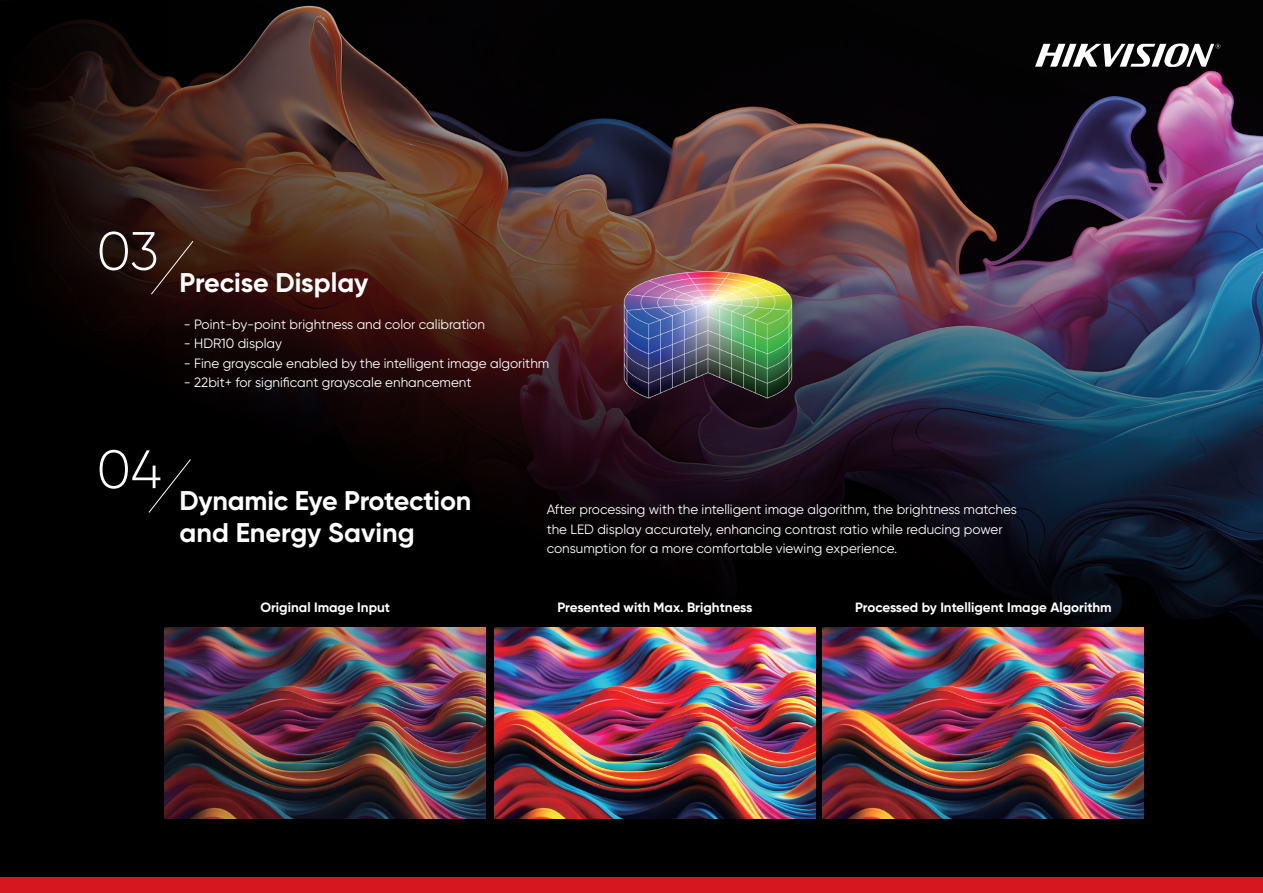
<style>
.page{position:relative;width:1263px;height:893px;background:#000}
.page>*{position:absolute;margin:0;border:0;box-sizing:border-box;transform-origin:0 0}
.t1{font:300 54px "Gilroy";color:#fff}
.t2{font:700 27px/32.4px "Gilroy";letter-spacing:-.005em;color:#fff}
.t3{font:13.5px/19.5px "Gilroy";color:#fff}
.t4{font:700 13.5px "Gilroy";color:#fff}
</style>
<div class="page">
<img style="left:164px;top:5px;width:1099px;height:701px">
<svg style="left:20px;top:5px;width:146px;height:624px"></svg>
<svg style="left:150px;top:240px;width:44px;height:55px;background:#351a11"></svg>
<svg style="left:148px;top:458px;width:44px;height:56px"></svg>
<img style="left:165px;top:627px;width:321px;height:192px">
<img style="left:494px;top:627px;width:321px;height:192px">
<img style="left:823px;top:627px;width:321px;height:192px">
<img style="left:562px;top:242px;width:293px;height:191px">
<svg style="left:1035px;top:43px;width:185px;height:24px"></svg>
<div style="left:0;top:877px;width:1263px;height:16px;background:#d7171f"></div>
<h1 class="t1" style="left:97px;top:218px;width:64px">03</h1>
<h2 class="t2" style="left:180px;top:266px;width:190px">Precise Display</h2>
<p class="t3" style="left:184px;top:314px;width:303px">- Point-by-point brightness and color calibration</p>
<p class="t3" style="left:184px;top:334px;width:100px">- HDR10 display</p>
<p class="t3" style="left:184px;top:353px;width:367px">- Fine grayscale enabled by the intelligent image algorithm</p>
<p class="t3" style="left:184px;top:373px;width:289px">- 22bit+ for significant grayscale enhancement</p>
<h1 class="t1" style="left:97px;top:436px;width:66px">04</h1>
<h2 class="t2" style="left:180px;top:484px;width:293px">Dynamic Eye Protection and Energy Saving</h2>
<p class="t3" style="left:547px;top:499px;width:472px">After processing with the intelligent image algorithm, the brightness matches the LED display accurately, enhancing contrast ratio while reducing power consumption for a more comfortable viewing experience.</p>
<p class="t4" style="left:260px;top:599px;width:131px">Original Image Input</p>
<p class="t4" style="left:557px;top:599px;width:196px">Presented with Max. Brightness</p>
<p class="t4" style="left:855px;top:599px;width:258px">Processed by Intelligent Image Algorithm</p>
</div>
